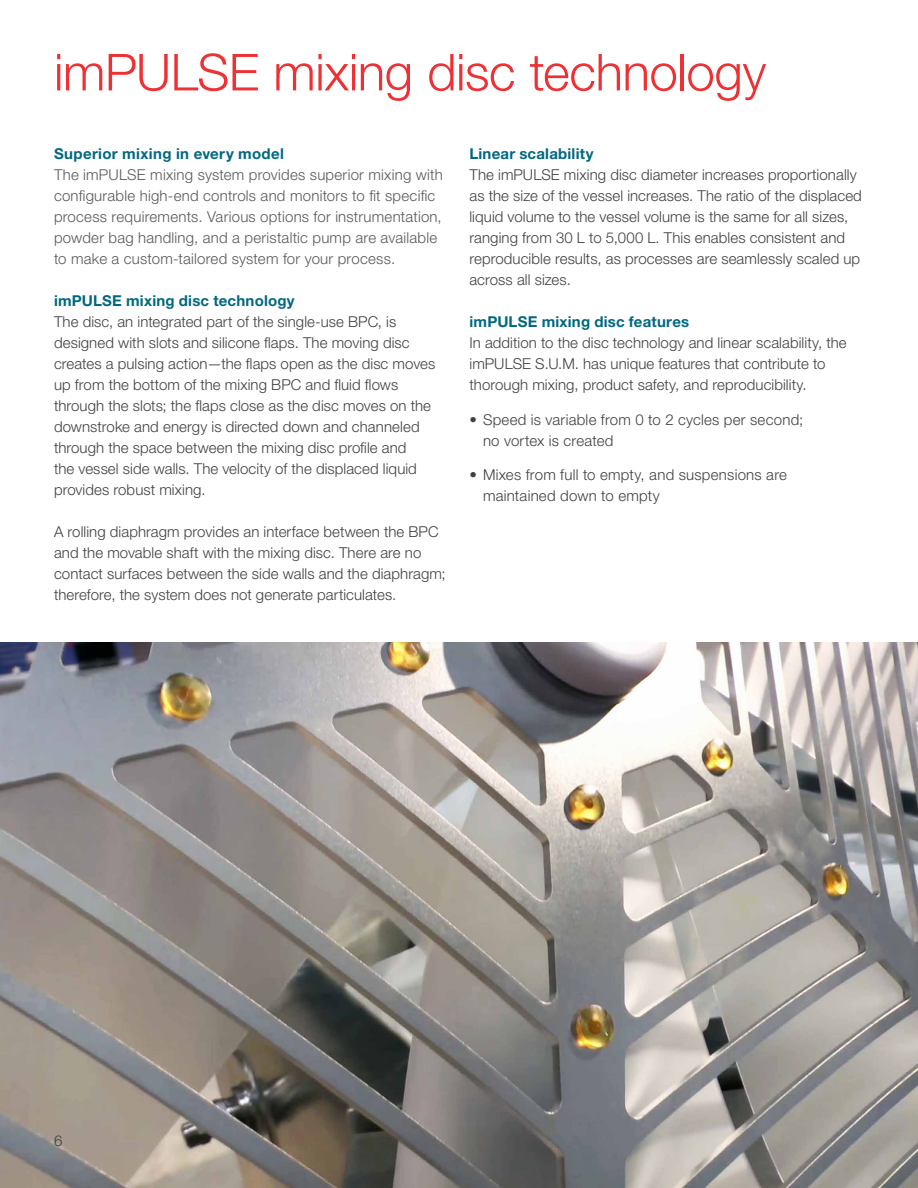
<style>
.page{position:relative;width:918px;height:1188px;background:#fff}
.page>*{position:absolute;margin:0;border:0;box-sizing:border-box;transform-origin:0 0}
.t1{font:300 51px "Helvetica Neue LTW1 G";letter-spacing:-.01em;color:#ee3134}
.t2{font:300 15px/21px "Helvetica Neue LTW1 G";letter-spacing:.005em;color:#414042}
.t3{font:300 15px/21px "Helvetica Neue LTW1 G";letter-spacing:.015em;color:#58595b}
.t4{font:700 15px "Helvetica Neue LTW1 G";letter-spacing:.015em;color:#006880}
</style>
<div class="page">
<img style="left:0;top:642px;width:918px;height:546px">
<h1 class="t1" style="left:54px;top:41px;width:714px">imPULSE mixing disc technology</h1>
<p class="t4" style="left:54px;top:144px;width:232px">Superior mixing in every model</p>
<p class="t3" style="left:54px;top:164px;width:390px">The imPULSE mixing system provides superior mixing with configurable high-end controls and monitors to fit specific process requirements. Various options for instrumentation, powder bag handling, and a peristaltic pump are available to make a custom-tailored system for your process.</p>
<p class="t4" style="left:54px;top:291px;width:242px">imPULSE mixing disc technology</p>
<p class="t2" style="left:54px;top:311px;width:383px">The disc, an integrated part of the single-use BPC, is designed with slots and silicone flaps. The moving disc creates a pulsing action—the flaps open as the disc moves up from the bottom of the mixing BPC and fluid flows through the slots; the flaps close as the disc moves on the downstroke and energy is directed down and channeled through the space between the mixing disc profile and<br>the vessel side walls. The velocity of the displaced liquid provides robust mixing.</p>
<p class="t2" style="left:54px;top:521px;width:393px">A rolling diaphragm provides an interface between the BPC and the movable shaft with the mixing disc. There are no contact surfaces between the side walls and the diaphragm; therefore, the system does not generate particulates.</p>
<p class="t4" style="left:470px;top:144px;width:125px">Linear scalability</p>
<p class="t2" style="left:470px;top:164px;width:394px">The imPULSE mixing disc diameter increases proportionally as the size of the vessel increases. The ratio of the displaced liquid volume to the vessel volume is the same for all sizes, ranging from 30 L to 5,000 L. This enables consistent and reproducible results, as processes are seamlessly scaled up across all sizes.</p>
<p class="t4" style="left:470px;top:312px;width:221px">imPULSE mixing disc features</p>
<p class="t2" style="left:470px;top:332px;width:379px">In addition to the disc technology and linear scalability, the imPULSE S.U.M. has unique features that contribute to thorough mixing, product safety, and reproducibility.</p>
<p class="t2" style="left:483px;top:409px;width:322px;text-indent:-14px">• Speed is variable from 0 to 2 cycles per second; no vortex is created</p>
<p class="t2" style="left:483px;top:464px;width:305px;text-indent:-14px">• Mixes from full to empty, and suspensions are maintained down to empty</p>
<p class="t2" style="left:54px;top:1130px;width:10px">6</p>
</div>
